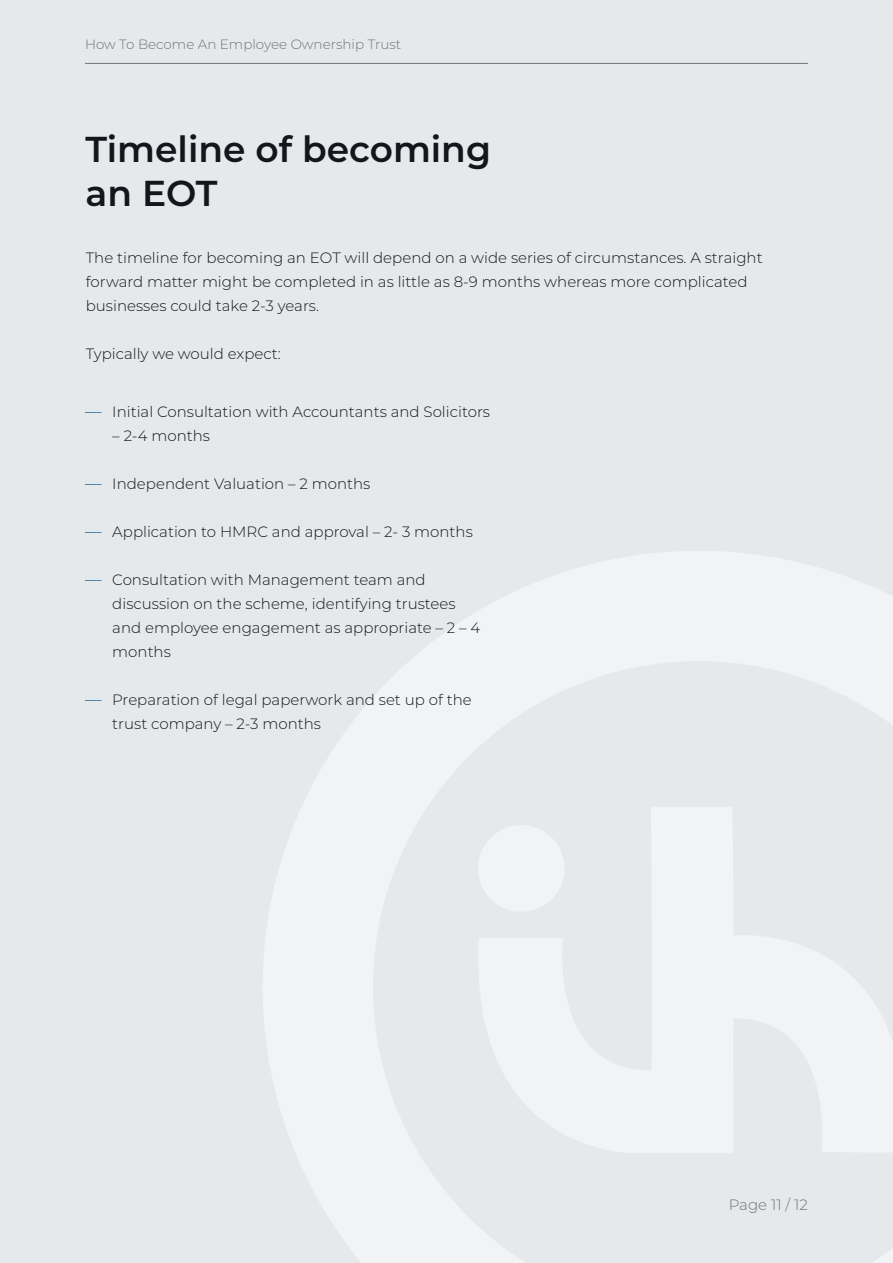
<style>
.page{position:relative;width:893px;height:1263px;background:#e5e9eb}
.page>*{position:absolute;margin:0;border:0;box-sizing:border-box;transform-origin:0 0}
.t1{font:600 36px/43.2px "Montserrat";color:#13161a}
.t2{font:300 15px/24px "Montserrat";color:#13161a}
.t3{font:300 15px "Montserrat";color:#6e7479}
.t4{font:300 13.5px "Montserrat";color:#6e7479}
.s1{font-size:16.5px;color:#005480}
</style>
<div class="page">
<svg style="left:263px;top:551px;width:630px;height:712px"></svg>
<svg style="left:467px;top:807px;width:426px;height:350px;fill:#f1f3f4"></svg>
<hr style="left:85px;top:63px;width:723px;height:1px;background:#6e7479">
<p class="t4" style="left:85px;top:35px;width:318px">How To Become An Employee Ownership Trust</p>
<p class="t1" style="left:86px;top:126px;width:407px">Timeline of becoming an EOT</p>
<p class="t2" style="left:86px;top:246px;width:678px">The timeline for becoming an EOT will depend on a wide series of circumstances. A straight forward matter might be completed in as little as 8-9 months whereas more complicated businesses could take 2-3 years.</p>
<p class="t2" style="left:86px;top:342px;width:196px">Typically we would expect:</p>
<p class="t2" style="left:85px;top:399px;width:406px"><span class="s1">—</span> Initial Consultation with Accountants and Solicitors</p>
<p class="t2" style="left:112px;top:423px;width:99px">– 2-4 months</p>
<p class="t2" style="left:85px;top:471px;width:287px"><span class="s1">—</span> Independent Valuation – 2 months</p>
<p class="t2" style="left:85px;top:519px;width:389px"><span class="s1">—</span> Application to HMRC and approval – 2- 3 months</p>
<p class="t2" style="left:112px;top:567px;width:370px;text-indent:-27px"><span class="s1">—</span> Consultation with Management team and discussion on the scheme, identifying trustees and employee engagement as appropriate – 2 – 4 months</p>
<p class="t2" style="left:112px;top:687px;width:361px;text-indent:-27px"><span class="s1">—</span> Preparation of legal paperwork and set up of the trust company – 2-3 months</p>
<p class="t3" style="left:729px;top:1194px;width:81px">Page 11 / 12</p>
</div>
